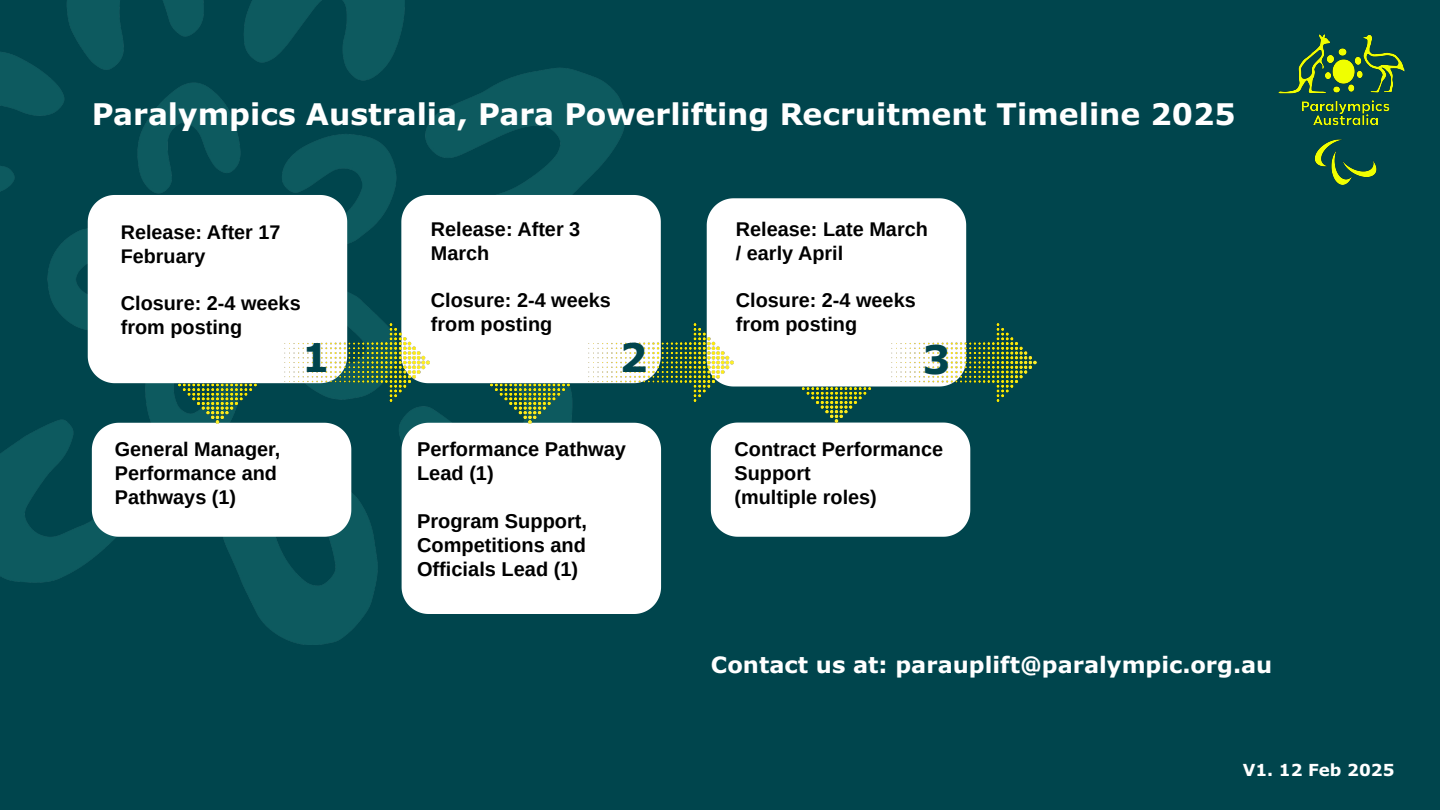
<style>
.page{position:relative;width:1440px;height:810px;background:#00454d}
.page>*{position:absolute;margin:0;border:0;box-sizing:border-box;transform-origin:0 0}
.t1{font:700 39.7px "Verdana Pro";color:#00454d}
.t2{font:700 29.9px "Verdana Pro";color:#fff}
.t3{font:700 22.6px "Verdana Pro";color:#fff}
.t4{font:700 20px/24px "Arimo";color:#000}
.t5{font:700 19.9px/23.8px "Arimo";color:#000}
.t6{font:700 19.8px/23.7px "Arimo";color:#000}
.t7{font:700 16.6px "Verdana Pro";color:#fff}
</style>
<div class="page">
<img style="left:0;top:0;width:625px;height:645px">
<div style="left:400px;top:421px;width:262px;height:195px;background:#fff"></div>
<div style="left:90px;top:421px;width:263px;height:117px;background:#fff"></div>
<div style="left:710px;top:422px;width:261px;height:115px;background:#fff"></div>
<img style="left:178px;top:385px;width:79px;height:48px">
<div style="left:86px;top:193px;width:263px;height:192px;background:#fff"></div>
<img style="left:491px;top:385px;width:79px;height:48px">
<div style="left:400px;top:193px;width:261px;height:192px;background:#fff"></div>
<img style="left:797px;top:388px;width:79px;height:44px">
<div style="left:706px;top:198px;width:261px;height:190px;background:#fff"></div>
<img style="left:279px;top:323px;width:160px;height:79px">
<img style="left:583px;top:323px;width:159px;height:79px">
<img style="left:886px;top:323px;width:151px;height:79px">
<img style="left:1278px;top:34px;width:127px;height:151px">
<p class="t2" style="left:92px;top:95px;width:1145px">Paralympics Australia, Para Powerlifting Recruitment Timeline 2025</p>
<p class="t6" style="left:121px;top:221px;width:161px">Release: After 17<br>February</p>
<p class="t5" style="left:121px;top:292px;width:181px">Closure: 2-4 weeks from posting</p>
<p class="t5" style="left:431px;top:217px;width:151px">Release: After 3<br>March</p>
<p class="t5" style="left:431px;top:289px;width:181px">Closure: 2-4 weeks from posting</p>
<p class="t5" style="left:736px;top:217px;width:194px">Release: Late March / early April</p>
<p class="t5" style="left:736px;top:289px;width:181px">Closure: 2-4 weeks from posting</p>
<p class="t1" style="left:302px;top:331px;width:30px">1</p>
<p class="t1" style="left:619px;top:331px;width:30px">2</p>
<p class="t1" style="left:922px;top:334px;width:30px">3</p>
<p class="t5" style="left:115px;top:437px;width:167px">General Manager,<br>Performance and<br>Pathways (1)</p>
<p class="t4" style="left:417px;top:437px;width:210px">Performance Pathway<br>Lead (1)</p>
<p class="t4" style="left:417px;top:509px;width:172px;text-align:justify">Program Support, Competitions and Officials Lead (1)</p>
<p class="t5" style="left:735px;top:437px;width:210px">Contract Performance<br>Support<br>(multiple roles)</p>
<p class="t3" style="left:711px;top:650px;width:563px">Contact us at: parauplift@paralympic.org.au</p>
<p class="t7" style="left:1243px;top:759px;width:153px">V1. 12 Feb 2025</p>
</div>
